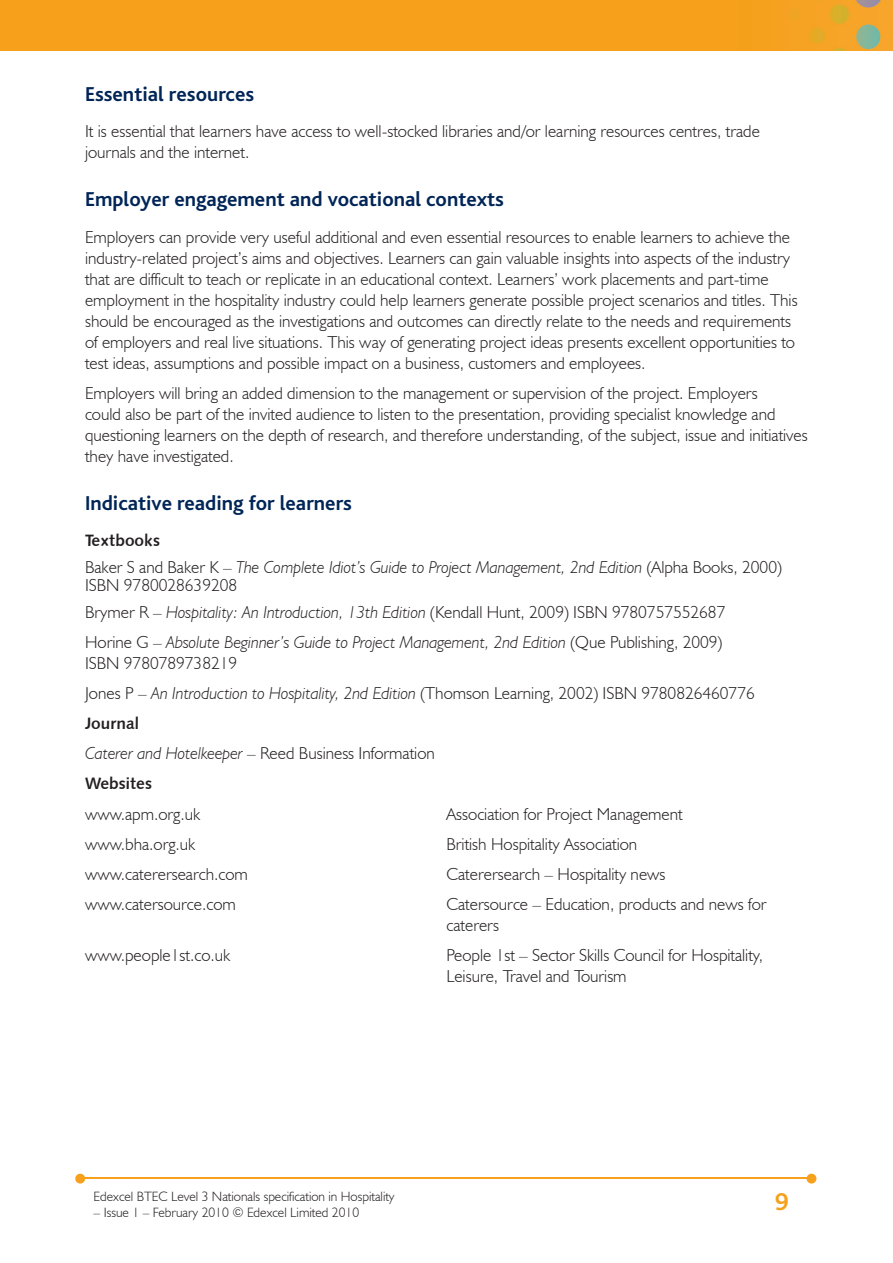
<style>
.page{position:relative;width:893px;height:1263px;background:#fff}
.page>*{position:absolute;margin:0;border:0;box-sizing:border-box;transform-origin:0 0}
.t1{font:700 25.5px "Bliss";color:#f6a01b}
.t2{font:700 21px "Bliss";color:#002556}
.t3{font:300 17.25px/21px "Humanist 521 BT";color:#231f20}
.t4{font:italic 300 17.25px/18px "Humanist 521 BT";color:#231f20}
.t5{font:16.5px "Humanist 531 BT Bold A";color:#231f20}
.t6{font:300 13.5px "Humanist 521 BT";color:#231f20}
.s1{font-style:normal}
.s2{font-style:italic}
</style>
<div class="page">
<img style="left:0;top:0;width:893px;height:51px">
<hr style="left:82px;top:1178px;width:728px;height:1px;background:#f6a01b">
<svg style="left:807px;top:1174px;width:9px;height:9px"></svg>
<svg style="left:75px;top:1174px;width:10px;height:9px"></svg>
<p class="t2" style="left:85px;top:83px;width:171px">Essential resources</p>
<p class="t3" style="left:85px;top:120px;width:676px">It is essential that learners have access to well-stocked libraries and/or learning resources centres, trade journals and the internet.</p>
<p class="t2" style="left:85px;top:189px;width:420px">Employer engagement and vocational contexts</p>
<p class="t3" style="left:85px;top:226px;width:714px">Employers can provide very useful additional and even essential resources to enable learners to achieve the industry-related project’s aims and objectives. Learners can gain valuable insights into aspects of the industry that are difficult to teach or replicate in an educational context. Learners’ work placements and part-time employment in the hospitality industry could help learners generate possible project scenarios and titles. This should be encouraged as the investigations and outcomes can directly relate to the needs and requirements of employers and real live situations. This way of generating project ideas presents excellent opportunities to test ideas, assumptions and possible impact on a business, customers and employees.</p>
<p class="t3" style="left:85px;top:382px;width:724px">Employers will bring an added dimension to the management or supervision of the project. Employers<br>could also be part of the invited audience to listen to the presentation, providing specialist knowledge and questioning learners on the depth of research, and therefore understanding, of the subject, issue and initiatives they have investigated.</p>
<p class="t2" style="left:85px;top:492px;width:268px">Indicative reading for learners</p>
<p class="t5" style="left:85px;top:530px;width:77px">Textbooks</p>
<p class="t4" style="left:85px;top:558px;width:698px"><span class="s1">Baker S and Baker K –</span> The Complete Idiot’s Guide to Project Management, 2nd Edition <span class="s1">(Alpha Books, 2000)<br>ISBN 9780028639208</span></p>
<p class="t4" style="left:85px;top:597px;width:642px;line-height:30px"><span class="s1">Brymer R –</span> Hospitality: An Introduction, 13th Edition <span class="s1">(Kendall Hunt, 2009) ISBN 9780757552687<br>Horine G –</span> Absolute Beginner’s Guide to Project Management, 2nd Edition <span class="s1">(Que Publishing, 2009)</span></p>
<p class="t3" style="left:85px;top:648px;width:671px;line-height:30px">ISBN 9780789738219<br>Jones P – <span class="s2">An Introduction to Hospitality, 2nd Edition</span> (Thomson Learning, 2002) ISBN 9780826460776</p>
<p class="t5" style="left:85px;top:713px;width:55px">Journal</p>
<p class="t3" style="left:85px;top:742px;width:351px"><span class="s2">Caterer and Hotelkeeper</span> – Reed Business Information</p>
<p class="t5" style="left:85px;top:773px;width:69px">Websites</p>
<p class="t3" style="left:85px;top:803px;width:117px">www.apm.org.uk</p>
<p class="t3" style="left:446px;top:803px;width:238px">Association for Project Management</p>
<p class="t3" style="left:85px;top:833px;width:112px">www.bha.org.uk</p>
<p class="t3" style="left:446px;top:833px;width:192px">British Hospitality Association</p>
<p class="t3" style="left:85px;top:863px;width:164px">www.caterersearch.com</p>
<p class="t3" style="left:446px;top:863px;width:221px">Caterersearch – Hospitality news</p>
<p class="t3" style="left:85px;top:893px;width:152px">www.catersource.com</p>
<p class="t3" style="left:446px;top:893px;width:322px">Catersource – Education, products and news for caterers</p>
<p class="t3" style="left:85px;top:944px;width:147px">www.people1st.co.uk</p>
<p class="t3" style="left:446px;top:944px;width:318px">People 1st – Sector Skills Council for Hospitality,<br>Leisure, Travel and Tourism</p>
<p class="t6" style="left:94px;top:1188px;width:303px">Edexcel BTEC Level 3 Nationals specification in Hospitality</p>
<p class="t6" style="left:94px;top:1204px;width:267px">– Issue 1 – February 2010 © Edexcel Limited 2010</p>
<h1 class="t1" style="left:775px;top:1189px;width:15px">9</h1>
</div>
